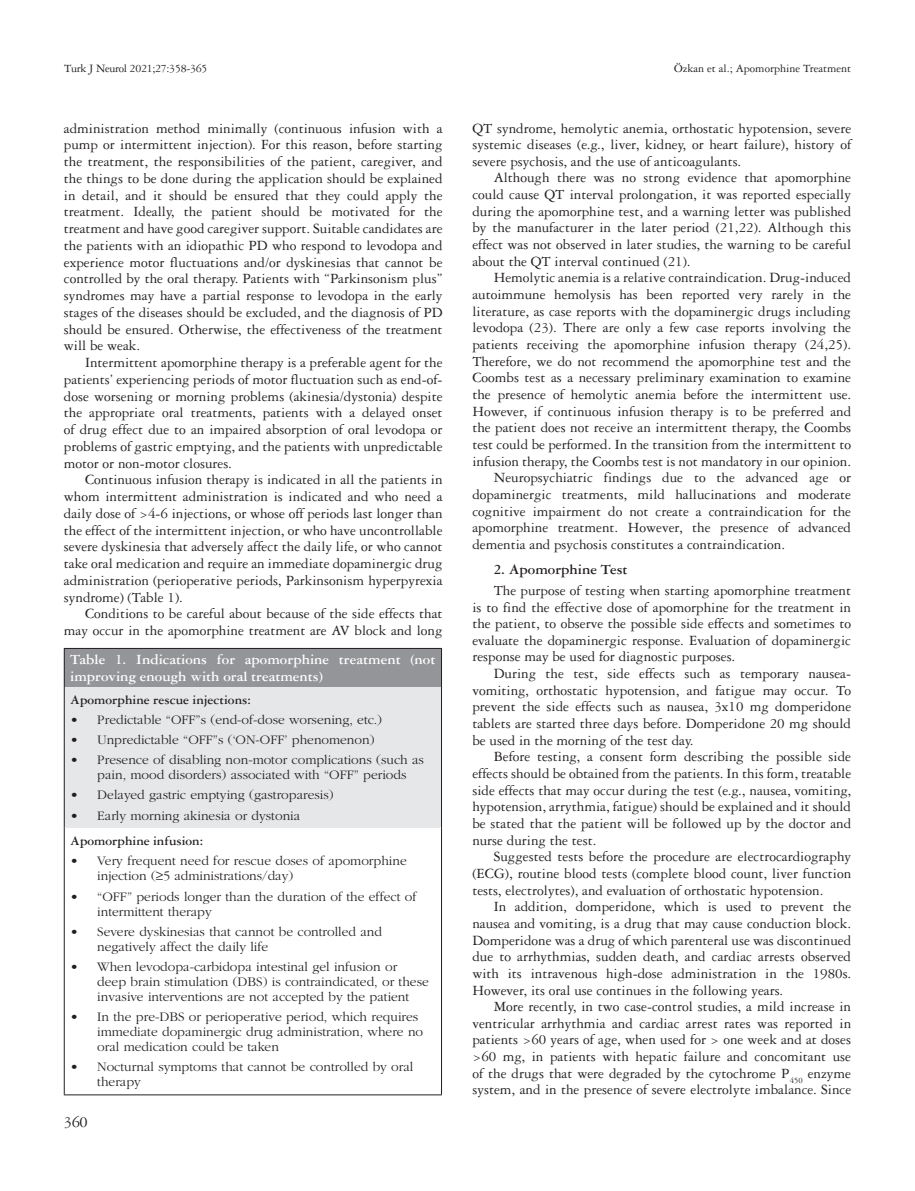
<style>
.page{position:relative;width:915px;height:1191px;background:#fff}
.page>*{position:absolute;margin:0;border:0;box-sizing:border-box;transform-origin:0 0}
.t1{font:16.5px "Garamond Three Tr";color:#231f20}
.YAZI{font:15px/16.6px "Garamond Three Tr";color:#231f20;text-align:justify}
.TABLO-BASLIK{font:15px/16.5px "Garamond Three Bold Tr";color:#fff}
.BOLD{font:15px "Garamond Three Bold Tr";color:#231f20}
.t2{font:13.5px/15px "Garamond Tr";color:#231f20}
.TABLO-YAZI{font:13.5px "Garamond Three Bold Tr";color:#231f20}
.t3{font:12px "Garamond Three Tr";color:#231f20}
.t4{font:12px "Garamond Three Tr";letter-spacing:-.025em;color:#231f20}
</style>
<div class="page">
<div style="left:64px;top:648px;width:377px;height:39px;background:#939598"></div>
<div style="left:64px;top:687px;width:377px;height:140px;background:#e6e7e9"></div>
<hr style="left:64px;top:648px;width:378px;height:1px;background:#231f20">
<hr style="left:64px;top:649px;width:1px;height:38px;background:#231f20">
<hr style="left:441px;top:649px;width:1px;height:38px;background:#231f20">
<hr style="left:64px;top:687px;width:1px;height:140px;background:#231f20">
<hr style="left:441px;top:687px;width:1px;height:140px;background:#231f20">
<hr style="left:64px;top:827px;width:1px;height:267px;background:#231f20">
<hr style="left:441px;top:827px;width:1px;height:267px;background:#231f20">
<hr style="left:64px;top:1094px;width:378px;height:1px;background:#231f20">
<p class="t4" style="left:64px;top:61px;width:145px">Turk J Neurol 2021;27:358-365</p>
<p class="t3" style="left:674px;top:61px;width:178px">Özkan et al.; Apomorphine Treatment</p>
<p class="YAZI" style="left:64px;top:119px;width:380px">administration method minimally (continuous infusion with a pump or intermittent injection). For this reason, before starting the treatment, the responsibilities of the patient, caregiver, and the things to be done during the application should be explained in detail, and it should be ensured that they could apply the treatment. Ideally, the patient should be motivated for the treatment and have good caregiver support. Suitable candidates are the patients with an idiopathic PD who respond to levodopa and experience motor fluctuations and/or dyskinesias that cannot be controlled by the oral therapy. Patients with “Parkinsonism plus” syndromes may have a partial response to levodopa in the early stages of the diseases should be excluded, and the diagnosis of PD should be ensured. Otherwise, the effectiveness of the treatment will be weak.</p>
<p class="YAZI" style="left:64px;top:353px;width:380px;text-indent:21px">Intermittent apomorphine therapy is a preferable agent for the patients’ experiencing periods of motor fluctuation such as end-of&shy;dose worsening or morning problems (akinesia/dystonia) despite the appropriate oral treatments, patients with a delayed onset of drug effect due to an impaired absorption of oral levodopa or problems of gastric emptying, and the patients with unpredictable motor or non-motor closures.</p>
<p class="YAZI" style="left:64px;top:471px;width:380px;text-indent:21px">Continuous infusion therapy is indicated in all the patients in whom intermittent administration is indicated and who need a daily dose of &gt;4-6 injections, or whose off periods last longer than the effect of the intermittent injection, or who have uncontrollable severe dyskinesia that adversely affect the daily life, or who cannot take oral medication and require an immediate dopaminergic drug administration (perioperative periods, Parkinsonism hyperpyrexia syndrome) (Table 1).</p>
<p class="YAZI" style="left:64px;top:604px;width:380px;text-align:right">Conditions to be careful about because of the side effects that may occur in the apomorphine treatment are AV block and long</p>
<p class="TABLO-BASLIK" style="left:70px;top:651px;width:366px">Table 1. Indications for apomorphine treatment (not improving enough with oral treatments)</p>
<p class="TABLO-YAZI" style="left:70px;top:691px;width:182px">Apomorphine rescue injections:</p>
<p class="t2" style="left:70px;top:712px;width:313px">• Predictable “OFF”s (end-of-dose worsening, etc.)</p>
<p class="t2" style="left:70px;top:732px;width:306px">• Unpredictable “OFF”s (‘ON-OFF’ phenomenon)</p>
<p class="t2" style="left:97px;top:752px;width:328px;text-indent:-27px">• Presence of disabling non-motor complications (such as pain, mood disorders) associated with “OFF” periods</p>
<p class="t2" style="left:70px;top:787px;width:265px">• Delayed gastric emptying (gastroparesis)</p>
<p class="t2" style="left:70px;top:807px;width:231px">• Early morning akinesia or dystonia</p>
<p class="TABLO-YAZI" style="left:70px;top:833px;width:134px">Apomorphine infusion:</p>
<p class="t2" style="left:97px;top:853px;width:311px;text-indent:-27px">• Very frequent need for rescue doses of apomorphine injection (≥5 administrations/day)</p>
<p class="t2" style="left:97px;top:888px;width:320px;text-indent:-27px">• “OFF” periods longer than the duration of the effect of intermittent therapy</p>
<p class="t2" style="left:97px;top:923px;width:286px;text-indent:-27px">• Severe dyskinesias that cannot be controlled and negatively affect the daily life</p>
<p class="t2" style="left:97px;top:958px;width:333px;text-indent:-27px">• When levodopa-carbidopa intestinal gel infusion or deep brain stimulation (DBS) is contraindicated, or these invasive interventions are not accepted by the patient</p>
<p class="t2" style="left:97px;top:1009px;width:327px;text-indent:-27px">• In the pre-DBS or perioperative period, which requires immediate dopaminergic drug administration, where no oral medication could be taken</p>
<p class="t2" style="left:97px;top:1059px;width:317px;text-indent:-27px">• Nocturnal symptoms that cannot be controlled by oral therapy</p>
<p class="t1" style="left:64px;top:1112px;width:25px">360</p>
<p class="YAZI" style="left:472px;top:119px;width:380px">QT syndrome, hemolytic anemia, orthostatic hypotension, severe systemic diseases (e.g., liver, kidney, or heart failure), history of severe psychosis, and the use of anticoagulants.</p>
<p class="YAZI" style="left:472px;top:169px;width:380px;text-indent:21px">Although there was no strong evidence that apomorphine could cause QT interval prolongation, it was reported especially during the apomorphine test, and a warning letter was published by the manufacturer in the later period (21,22). Although this effect was not observed in later studies, the warning to be careful about the QT interval continued (21).</p>
<p class="YAZI" style="left:472px;top:269px;width:380px;text-indent:21px">Hemolytic anemia is a relative contraindication. Drug-induced autoimmune hemolysis has been reported very rarely in the literature, as case reports with the dopaminergic drugs including levodopa (23). There are only a few case reports involving the patients receiving the apomorphine infusion therapy (24,25).<br>Therefore, we do not recommend the apomorphine test and the Coombs test as a necessary preliminary examination to examine the presence of hemolytic anemia before the intermittent use.<br>However, if continuous infusion therapy is to be preferred and the patient does not receive an intermittent therapy, the Coombs test could be performed. In the transition from the intermittent to infusion therapy, the Coombs test is not mandatory in our opinion.</p>
<p class="YAZI" style="left:472px;top:469px;width:380px;text-indent:21px">Neuropsychiatric findings due to the advanced age or dopaminergic treatments, mild hallucinations and moderate cognitive impairment do not create a contraindication for the apomorphine treatment. However, the presence of advanced dementia and psychosis constitutes a contraindication.</p>
<p class="BOLD" style="left:493px;top:560px;width:135px">2. Apomorphine Test</p>
<p class="YAZI" style="left:472px;top:581px;width:380px;text-indent:21px">The purpose of testing when starting apomorphine treatment is to find the effective dose of apomorphine for the treatment in the patient, to observe the possible side effects and sometimes to evaluate the dopaminergic response. Evaluation of dopaminergic response may be used for diagnostic purposes.</p>
<p class="YAZI" style="left:472px;top:664px;width:380px;text-indent:21px">During the test, side effects such as temporary nausea&shy;vomiting, orthostatic hypotension, and fatigue may occur. To prevent the side effects such as nausea, 3x10 mg domperidone tablets are started three days before. Domperidone 20 mg should be used in the morning of the test day.</p>
<p class="YAZI" style="left:472px;top:748px;width:380px;text-indent:21px">Before testing, a consent form describing the possible side effects should be obtained from the patients. In this form, treatable side effects that may occur during the test (e.g., nausea, vomiting, hypotension, arrythmia, fatigue) should be explained and it should be stated that the patient will be followed up by the doctor and nurse during the test.</p>
<p class="YAZI" style="left:472px;top:848px;width:380px;text-indent:21px">Suggested tests before the procedure are electrocardiography (ECG), routine blood tests (complete blood count, liver function tests, electrolytes), and evaluation of orthostatic hypotension.</p>
<p class="YAZI" style="left:472px;top:897px;width:380px;text-indent:21px">In addition, domperidone, which is used to prevent the nausea and vomiting, is a drug that may cause conduction block.<br>Domperidone was a drug of which parenteral use was discontinued due to arrhythmias, sudden death, and cardiac arrests observed with its intravenous high-dose administration in the 1980s.<br>However, its oral use continues in the following years.</p>
<p class="YAZI" style="left:472px;top:997px;width:380px;text-indent:21px">More recently, in two case-control studies, a mild increase in ventricular arrhythmia and cardiac arrest rates was reported in patients &gt;60 years of age, when used for &gt; one week and at doses &gt;60 mg, in patients with hepatic failure and concomitant use of the drugs that were degraded by the cytochrome P<sub>450</sub> enzyme system, and in the presence of severe electrolyte imbalance. Since</p>
</div>
